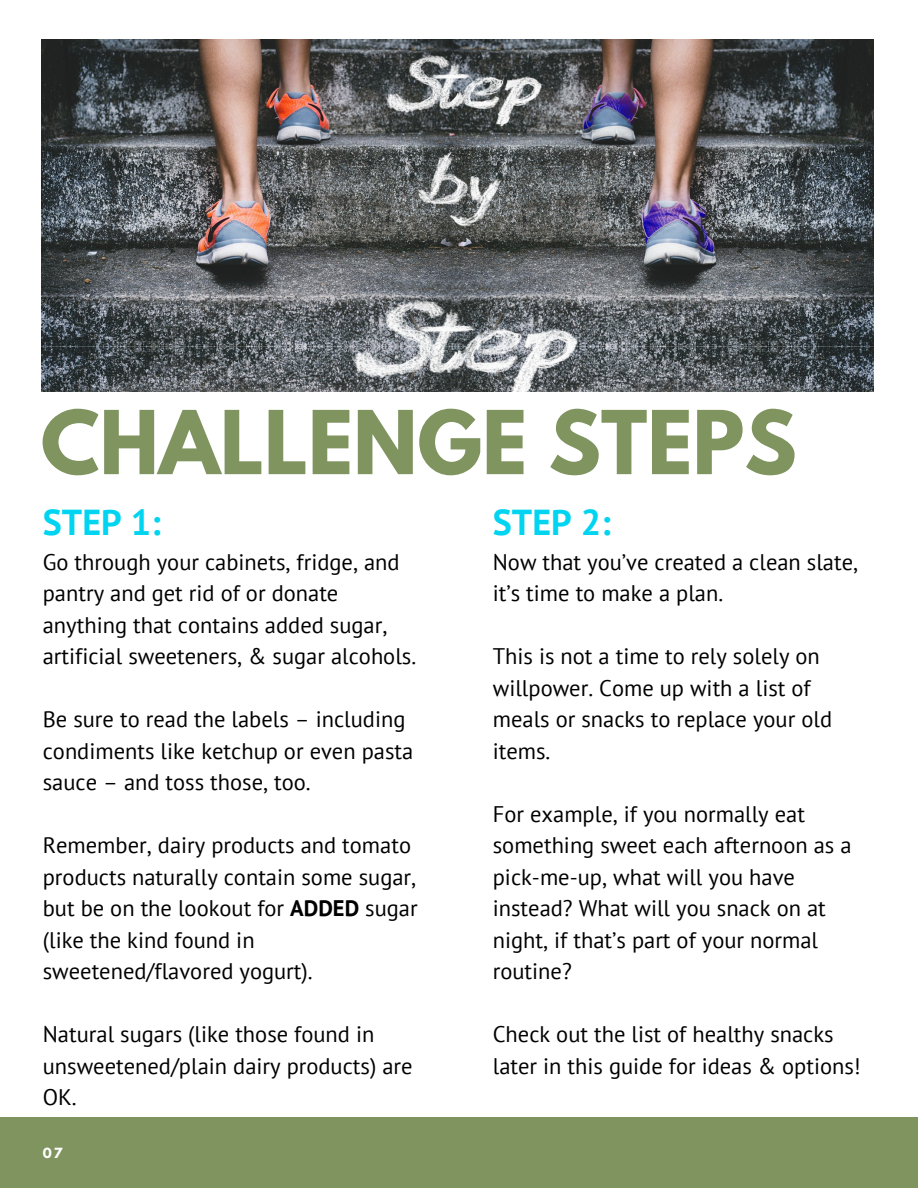
<style>
.page{position:relative;width:918px;height:1188px;background:#fff}
.page>*{position:absolute;margin:0;border:0;box-sizing:border-box;transform-origin:0 0}
.t1{font:700 77.85px "League Spartan";color:#7f945f}
.t2{font:700 36px "PT Sans";color:#00d4f1}
.t3{font:22.5px/31.5px "PT Sans";color:#000}
.t4{font:700 12.45px "League Spartan";color:#fff}
.s1{font-weight:700}
</style>
<div class="page">
<div style="left:0;top:1117px;width:918px;height:71px;background:#7f945f"></div>
<img style="left:41px;top:39px;width:833px;height:352px">
<p class="t1" style="left:41px;top:404px;width:757px">CHALLENGE STEPS</p>
<p class="t2" style="left:493px;top:498px;width:120px">STEP 2:</p>
<p class="t3" style="left:493px;top:546px;width:367px">Now that you’ve created a clean slate, it’s time to make a plan.</p>
<p class="t2" style="left:43px;top:498px;width:120px">STEP 1:</p>
<p class="t3" style="left:43px;top:546px;width:375px">Go through your cabinets, fridge, and pantry and get rid of or donate anything that contains added sugar, artificial sweeteners, &amp; sugar alcohols.</p>
<p class="t3" style="left:493px;top:640px;width:341px">This is not a time to rely solely on willpower. Come up with a list of meals or snacks to replace your old items.</p>
<p class="t3" style="left:43px;top:703px;width:372px">Be sure to read the labels – including condiments like ketchup or even pasta sauce – and toss those, too.</p>
<p class="t3" style="left:43px;top:829px;width:376px">Remember, dairy products and tomato products naturally contain some sugar, but be on the lookout for <span class="s1">ADDED</span> sugar (like the kind found in sweetened/flavored yogurt).</p>
<p class="t3" style="left:43px;top:1018px;width:371px">Natural sugars (like those found in unsweetened/plain dairy products) are<br>OK.</p>
<p class="t4" style="left:43px;top:1147px;width:21px">07</p>
<p class="t3" style="left:493px;top:798px;width:360px">For example, if you normally eat something sweet each afternoon as a pick-me-up, what will you have instead? What will you snack on at night, if that’s part of your normal routine?</p>
<p class="t3" style="left:493px;top:1018px;width:370px">Check out the list of healthy snacks later in this guide for ideas &amp; options!</p>
</div>
